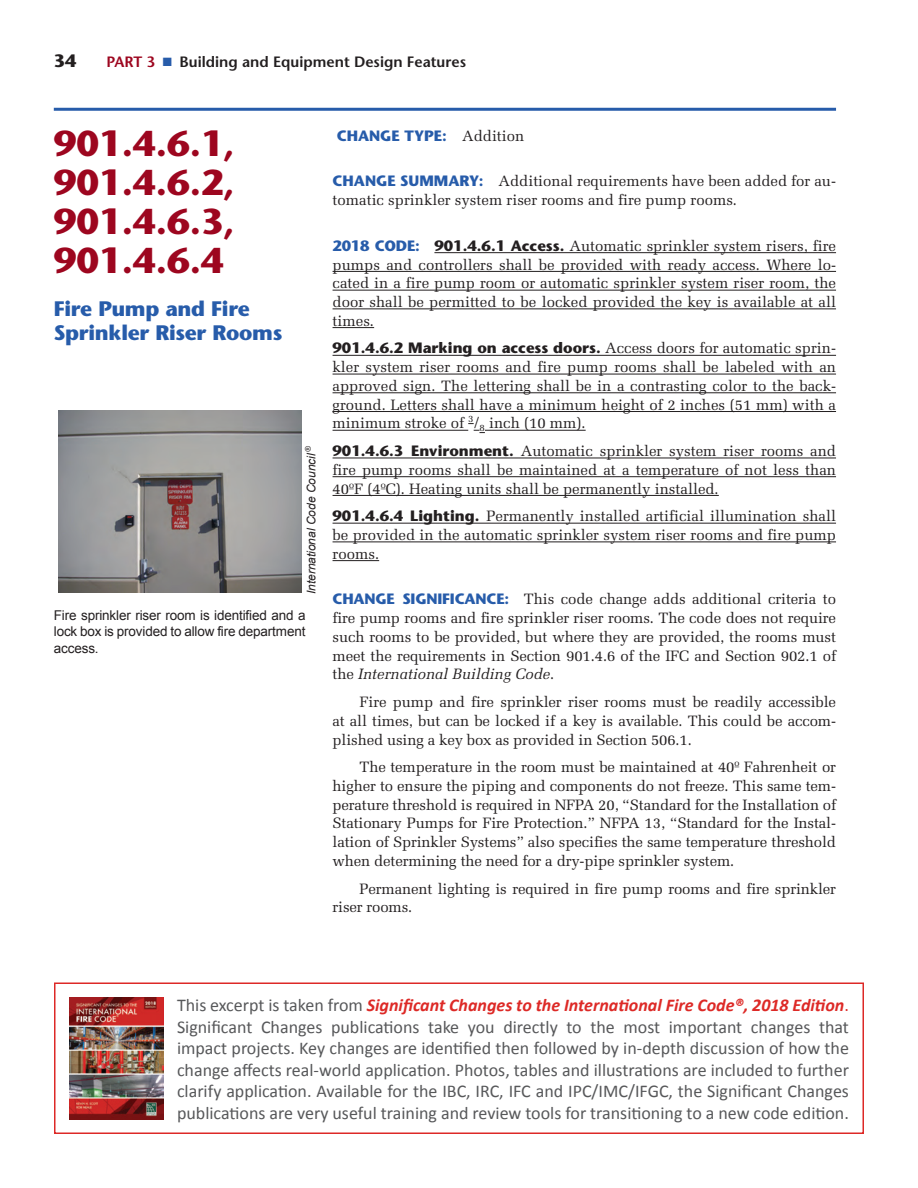
<style>
.page{position:relative;width:918px;height:1188px;background:#fff}
.page>*{position:absolute;margin:0;border:0;box-sizing:border-box;transform-origin:0 0}
.t1{font:700 36px/39px "Stone Sans Std";color:#9d061f;text-align:justify}
.t2{font:700 21px/24px "Stone Sans Std";letter-spacing:-.015em;color:#275caa}
.t3{font:18px/21.6px "Calibri";color:#57585a;text-align:justify}
.t4{font:700 18px "Stone Sans Std";color:#231f20}
.t5{font:15px/18.8px "Melior LT Std";color:#231f20;text-align:justify}
.t6{font:700 15px "Stone Sans Std";color:#231f20}
.t7{font:600 15px "Stone Sans Std";color:#231f20}
.t8{font:700 15px "Stone Sans Std";color:#275caa}
.t9{font:13.5px/16.5px "Arial";letter-spacing:-.01em;color:#231f20;text-align:justify}
.t10{font:italic 12px "Arial";color:#231f20}
.s1{color:#9d061f}
.s2{color:#275caa}
.s3{font-family:"Melior LT Std";font-weight:400;color:#231f20}
.s4{font-family:"Stone Sans Std";font-weight:700;color:#275caa}
.s5{font-family:"Stone Sans Std";font-weight:700}
.s6{font-family:"Melior LT Std";font-weight:400}
.s7{font-style:italic}
.s8{font-weight:700;font-style:italic;color:#dd2926}
.s9{color:#dd2926}
</style>
<div class="page">
<hr style="left:54px;top:108px;width:782px;height:3px;background:#275caa">
<hr style="left:434px;top:252px;width:402px;height:1px;background:#231f20">
<hr style="left:333px;top:271px;width:503px;height:1px;background:#231f20">
<hr style="left:333px;top:290px;width:503px;height:1px;background:#231f20">
<hr style="left:333px;top:308px;width:503px;height:1px;background:#231f20">
<hr style="left:333px;top:327px;width:41px;height:1px;background:#231f20">
<hr style="left:333px;top:355px;width:503px;height:1px;background:#231f20">
<hr style="left:333px;top:374px;width:503px;height:1px;background:#231f20">
<hr style="left:333px;top:392px;width:503px;height:1px;background:#231f20">
<hr style="left:333px;top:411px;width:503px;height:1px;background:#231f20">
<hr style="left:333px;top:430px;width:135px;height:1px;background:#231f20">
<svg style="left:474px;top:430px;width:11px;height:3px"></svg>
<hr style="left:485px;top:430px;width:101px;height:1px;background:#231f20">
<hr style="left:333px;top:458px;width:503px;height:1px;background:#231f20">
<hr style="left:333px;top:476px;width:503px;height:1px;background:#231f20">
<hr style="left:333px;top:495px;width:386px;height:1px;background:#231f20">
<hr style="left:333px;top:523px;width:503px;height:1px;background:#231f20">
<hr style="left:333px;top:542px;width:503px;height:1px;background:#231f20">
<hr style="left:333px;top:560px;width:46px;height:1px;background:#231f20">
<img style="left:58px;top:410px;width:243px;height:182px">
<div style="left:54px;top:982px;width:810px;height:152px;border:2px solid #dd2926"></div>
<img style="left:70px;top:998px;width:93px;height:121px">
<p class="t4" style="left:54px;top:50px;width:24px">34</p>
<p class="t7" style="left:106px;top:53px;width:361px"><span class="s1">PART 3</span> <span class="s2">■</span> Building and Equipment Design Features</p>
<h1 class="t1" style="left:54px;top:124px;width:183px">901.4.6.1, 901.4.6.2, 901.4.6.3, 901.4.6.4</h1>
<h2 class="t2" style="left:54px;top:297px;width:230px">Fire Pump and Fire<br>Sprinkler Riser Rooms</h2>
<p class="t10" style="left:304px;top:594px;width:150px;rotate:-90deg">International Code Council <sup>®</sup></p>
<p class="t9" style="left:54px;top:607px;width:253px">Fire sprinkler riser room is identified and a lock box is provided to allow fire department access.</p>
<p class="t8" style="left:337px;top:126px;width:189px">CHANGE TYPE: <span class="s3">Addition</span></p>
<p class="t5" style="left:333px;top:172px;width:505px"><span class="s4">CHANGE SUMMARY:</span> Additional requirements have been added for au&shy;tomatic sprinkler system riser rooms and fire pump rooms.</p>
<p class="t5" style="left:333px;top:236px;width:505px"><span class="s4">2018 CODE:</span> <span class="s5">901.4.6.1 Access.</span> Automatic sprinkler system risers, fire pumps and controllers shall be provided with ready access. Where lo&shy;cated in a fire pump room or automatic sprinkler system riser room, the door shall be permitted to be locked provided the key is available at all times.</p>
<p class="t6" style="left:333px;top:339px;width:505px">901.4.6.2 Marking on access doors. <span class="s6">Access doors for automatic sprin-</span></p>
<p class="t5" style="left:333px;top:358px;width:505px">kler system riser rooms and fire pump rooms shall be labeled with an approved sign. The lettering shall be in a contrasting color to the back&shy;ground. Letters shall have a minimum height of 2 inches (51 mm) with a minimum stroke of <sup>3</sup>/<sub>8</sub> inch (10 mm).</p>
<p class="t5" style="left:333px;top:442px;width:505px"><span class="s5">901.4.6.3 Environment.</span> Automatic sprinkler system riser rooms and fire pump rooms shall be maintained at a temperature of not less than 40ºF (4ºC). Heating units shall be permanently installed.</p>
<p class="t5" style="left:333px;top:507px;width:505px"><span class="s5">901.4.6.4 Lighting.</span> Permanently installed artificial illumination shall be provided in the automatic sprinkler system riser rooms and fire pump rooms.</p>
<p class="t5" style="left:333px;top:590px;width:505px"><span class="s4">CHANGE SIGNIFICANCE:</span> This code change adds additional criteria to fire pump rooms and fire sprinkler riser rooms. The code does not require such rooms to be provided, but where they are provided, the rooms must meet the requirements in Section 901.4.6 of the IFC and Section 902.1 of the <span class="s7">International Building Code</span>.</p>
<p class="t5" style="left:333px;top:693px;width:505px;text-indent:27px">Fire pump and fire sprinkler riser rooms must be readily accessible at all times, but can be locked if a key is available. This could be accom&shy;plished using a key box as provided in Section 506.1.</p>
<p class="t5" style="left:333px;top:758px;width:505px;text-indent:27px">The temperature in the room must be maintained at 40º Fahrenheit or higher to ensure the piping and components do not freeze. This same tem&shy;perature threshold is required in NFPA 20, “Standard for the Installation of Stationary Pumps for Fire Protection.” NFPA 13, “Standard for the Instal&shy;lation of Sprinkler Systems” also specifies the same temperature threshold when determining the need for a dry-pipe sprinkler system.</p>
<p class="t5" style="left:333px;top:879px;width:505px;text-indent:27px">Permanent lighting is required in fire pump rooms and fire sprinkler riser rooms.</p>
<p class="t3" style="left:177px;top:994px;width:674px">This excerpt is taken from <span class="s8">Significant Changes to the International Fire Code®, 2018 Edition</span><span class="s9">.<br></span>Significant Changes publications take you directly to the most important changes that impact projects. Key changes are identified then followed by in-depth discussion of how the change affects real-world application. Photos, tables and illustrations are included to further clarify application. Available for the IBC, IRC, IFC and IPC/IMC/IFGC, the Significant Changes publications are very useful training and review tools for transitioning to a new code edition.</p>
</div>
